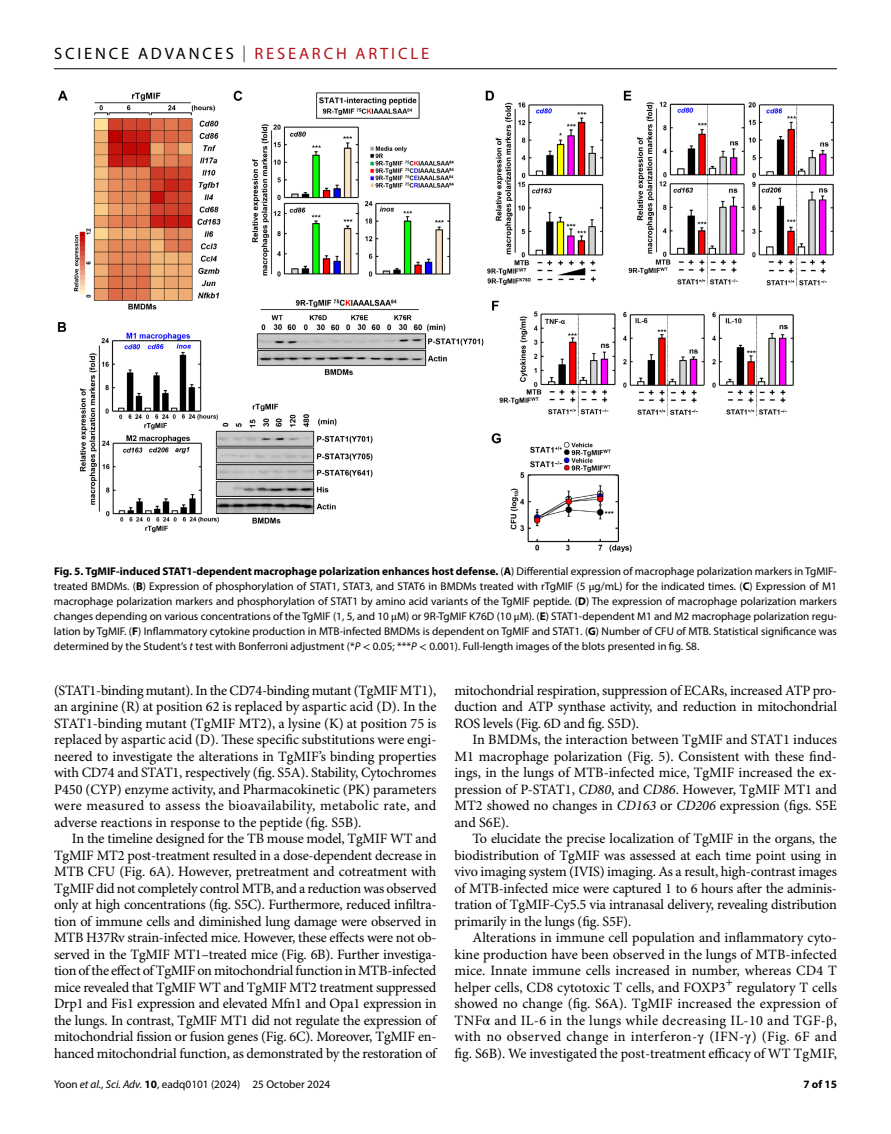
<style>
.page{position:relative;width:891px;height:1134px;background:#fff}
.page>*{position:absolute;margin:0;border:0;box-sizing:border-box;transform-origin:0 0}
.t1{font:16.5px "Myriad Pro";letter-spacing:.17em;color:#000}
.t2{font:14.25px/16.5px "Minion Pro";letter-spacing:-.01em;color:#000;text-align:justify}
.t3{font:11.25px/15px "Myriad Pro";color:#000;text-align:justify}
.t4{font:700 11.25px "Myriad Pro";color:#000}
.s1{font-weight:300}
.s2{color:#b5121b}
.s3{font-weight:700}
.s4{font-family:"STIX"}
.s5{font-style:italic}
</style>
<div class="page">
<hr style="left:54px;top:68px;width:783px;height:1px;background:#000">
<img style="left:57px;top:90px;width:777px;height:462px">
<p class="t1" style="left:54px;top:44px;width:376px">Science Adva nces <span class="s1">|</span> <span class="s2">Resear ch Ar ticle</span></p>
<p class="t3" style="left:54px;top:563px;width:785px"><span class="s3">Fig. 5. TgMIF-induced STAT1-dependent macrophage polarization enhances host defense.</span> (<span class="s3">A</span>) Differential expression of macrophage polarization markers in TgMIF&shy;treated BMDMs. (<span class="s3">B</span>) Expression of phosphorylation of STAT1, STAT3, and STAT6 in BMDMs treated with rTgMIF (5 <span class="s4">μ</span>g/mL) for the indicated times. (<span class="s3">C</span>) Expression of M1 macrophage polarization markers and phosphorylation of STAT1 by amino acid variants of the TgMIF peptide. (<span class="s3">D</span>) The expression of macrophage polarization markers changes depending on various concentrations of the TgMIF (1, 5, and 10 <span class="s4">μ</span>M) or 9R--TgMIF K76D (10 <span class="s4">μ</span>M). (<span class="s3">E</span>) STAT1-dependent M1 and M2 macrophage polarization regu&shy;lation by TgMIF. (<span class="s3">F</span>) I nflammatory cytokine production in MTB-infected BMDMs is dependent on TgMIF and STAT1. (<span class="s3">G</span>) Number of CFU of MTB. Statistical significance was determined by the Student’s <span class="s5">t</span> test with Bonferroni adjustment (*<span class="s5">P</span> <span class="s4">&lt;</span> 0.05; ***<span class="s5">P</span> <span class="s4">&lt;</span> 0.001). Full-length images of the blots presented in fig. S8.</p>
<p class="t2" style="left:54px;top:682px;width:384px">(STAT1-binding mutant). In the CD74-binding mutant (TgMIF MT1), an arginine (R) at position 62 is replaced by aspartic acid (D). In the STAT1-binding mutant (TgMIF MT2), a lysine (K) at position 75 is replaced by aspartic acid (D). These specific substitutions were engi&shy;neered to investigate the alterations in TgMIF’s binding properties with CD74 and STAT1, respectively (fig. S5A). Stability, Cytochromes P450 (CYP) enzyme activity, and Pharmacokinetic (PK) parameters were measured to assess the bioavailability, metabolic rate, and adverse reactions in response to the peptide (fig. S5B).</p>
<p class="t2" style="left:54px;top:831px;width:384px;text-indent:18px">In the timeline designed for the TB mouse model, TgMIF WT and TgMIF MT2 post-treatment resulted in a dose-dependent decrease in MTB CFU (Fig. 6A). However, pretreatment and cotreatment with TgMIF did not completely control MTB, and a reduction was observed only at high concentrations (fig. S5C). Furthermore, reduced infiltra&shy;tion of immune cells and diminished lung damage were observed in MTB H37Rv strain-infected mice. However, these effects were not ob&shy;served in the TgMIF MT1–treated mice (Fig. 6B). Further investiga&shy;tion of the effect of TgMIF on mitochondrial function in MTB-infected mice revealed that TgMIF WT and TgMIF MT2 treatment suppressed Drp1 and Fis1 expression and elevated Mfn1 and Opa1 expression in the lungs. In contrast, TgMIF MT1 did not regulate the expression of mitochondrial fission or fusion genes (Fig. 6C). Moreover, TgMIF en&shy;hanced mitochondrial function, as demonstrated by the restoration of</p>
<p class="t3" style="left:54px;top:1076px;width:278px">Yoon <span class="s5">et al.</span>, <span class="s5">Sci. Adv.</span> <span class="s3">10</span>, eadq0101 (2024) 25 October 2024</p>
<p class="t2" style="left:455px;top:682px;width:384px">mitochondrial respiration, suppression of ECARs, increased ATP pro&shy;duction and ATP synthase activity, and reduction in mitochondrial ROS levels (Fig. 6D and fig. S5D).</p>
<p class="t2" style="left:455px;top:732px;width:384px;text-indent:18px">In BMDMs, the interaction between TgMIF and STAT1 induces M1 macrophage polarization (Fig. 5). Consistent with these find&shy;ings, in the lungs of MTB-infected mice, TgMIF increased the ex&shy;pression of P-STAT1, <span class="s5">CD80</span>, and <span class="s5">CD86</span>. However, TgMIF MT1 and MT2 showed no changes in <span class="s5">CD163</span> or <span class="s5">CD206</span> expression (figs. S5E and S6E).</p>
<p class="t2" style="left:455px;top:831px;width:384px;text-indent:18px">To elucidate the precise localization of TgMIF in the organs, the biodistribution of TgMIF was assessed at each time point using in vivo imaging system (IVIS) imaging. As a result, high-contrast images of MTB-infected mice were captured 1 to 6 hours after the adminis&shy;tration of TgMIF-Cy5.5 via intranasal delivery, revealing distribution primarily in the lungs (fig. S5F).</p>
<p class="t2" style="left:454px;top:930px;width:384px;text-indent:18px">Alterations in immune cell population and inflammatory cyto&shy;kine production have been observed in the lungs of MTB-infected mice. Innate immune cells increased in number, whereas CD4 T helper cells, CD8 cytotoxic T cells, and FOXP3<sup>+</sup> regulatory T cells showed no change (fig. S6A). TgMIF increased the expression of TNF<span class="s4">α</span> and IL-6 in the lungs while decreasing IL-10 and TGF-<span class="s4">β</span>, with no observed change in interferon-<span class="s4">γ</span> (IFN-<span class="s4">γ</span>) (Fig. 6F and fig. S6B). We investigated the post-treatment efficacy of WT TgMIF,</p>
<p class="t4" style="left:803px;top:1076px;width:35px">7 of 15</p>
</div>
